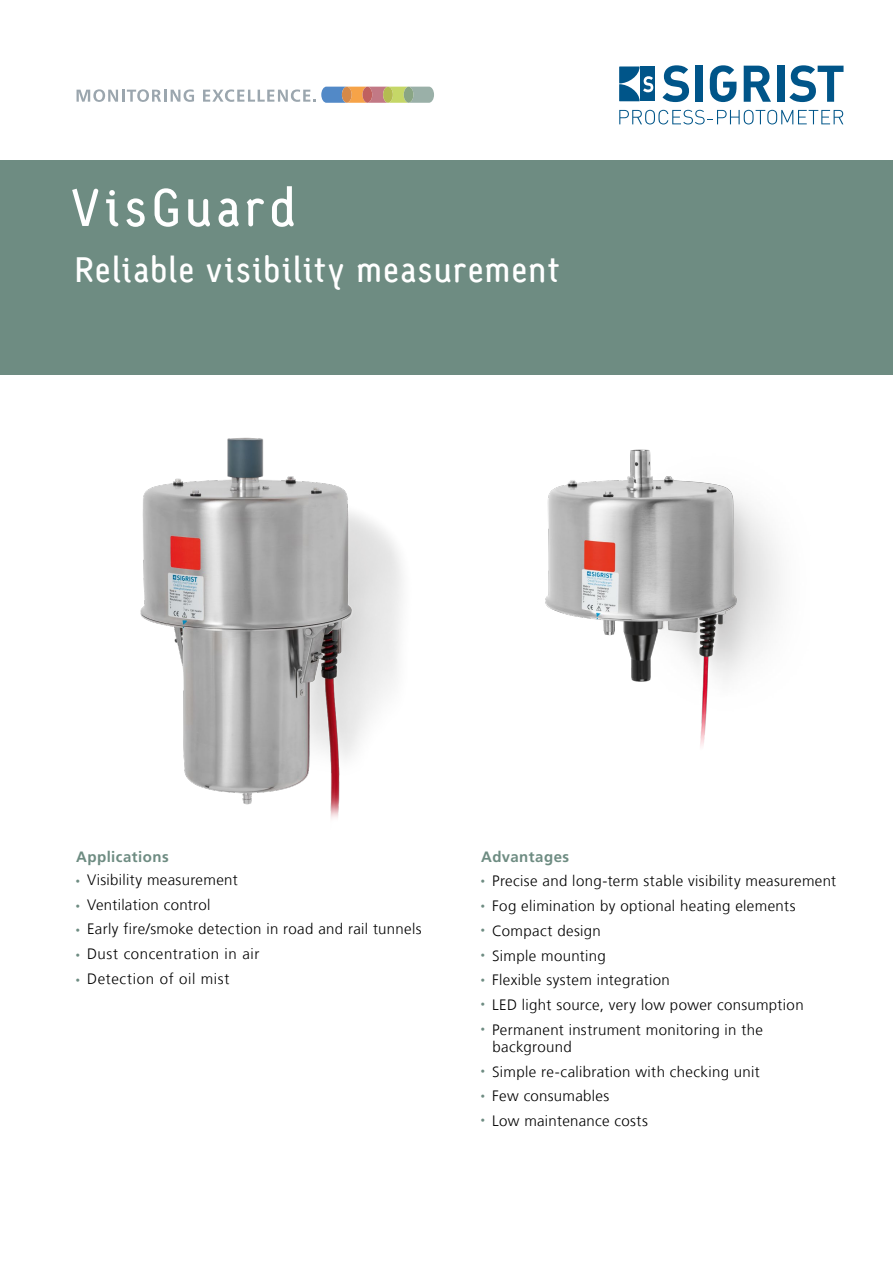
<style>
.page{position:relative;width:893px;height:1263px;background:#fff}
.page>*{position:absolute;margin:0;border:0;box-sizing:border-box;transform-origin:0 0}
.Titel{font:54px "Sgiv 1 Medium CAP Snum";letter-spacing:.1em;color:#fff}
.Untertitel{font:36px "Sgiv 1 Medium CAP Snum";letter-spacing:.04em;color:#fff}
.Grundtext{font:300 15px/17.2px "Frutiger LT Com";letter-spacing:.025em;color:#000}
.Untertitel-2{font:700 15px "Frutiger LT Com";letter-spacing:.03em;color:#6e8c82}
.Grundtext-2{font:300 15px "Frutiger LT Com";letter-spacing:.045em;color:#000}
.s1{color:#6e8c82}
</style>
<div class="page">
<div style="left:0;top:160px;width:893px;height:214px;background:#6e8c82"></div>
<img style="left:140px;top:437px;width:262px;height:382px">
<img style="left:545px;top:449px;width:235px;height:298px">
<svg style="left:662px;top:65px;width:27px;height:37px"></svg>
<div style="left:696px;top:66px;width:7px;height:36px;background:#005589"></div>
<svg style="left:710px;top:65px;width:26px;height:37px"></svg>
<svg style="left:744px;top:66px;width:27px;height:36px"></svg>
<div style="left:777px;top:66px;width:7px;height:36px;background:#005589"></div>
<svg style="left:789px;top:65px;width:54px;height:37px"></svg>
<svg style="left:619px;top:110px;width:224px;height:14px"></svg>
<div style="left:640px;top:67px;width:15px;height:34px;background:#005589"></div>
<svg style="left:619px;top:67px;width:34px;height:34px"></svg>
<svg style="left:77px;top:89px;width:117px;height:13px"></svg>
<svg style="left:203px;top:87px;width:231px;height:16px"></svg>
<p class="Titel" style="left:72px;top:179px;width:225px">VisGuard</p>
<p class="Untertitel" style="left:74px;top:251px;width:486px">Reliable visibility measurement</p>
<p class="Untertitel-2" style="left:76px;top:848px;width:94px">Applications</p>
<p class="Grundtext" style="left:75px;top:871px;width:164px"><span class="s1">•</span> Visibility measurement</p>
<p class="Grundtext" style="left:75px;top:896px;width:137px"><span class="s1">•</span> Ventilation control</p>
<p class="Grundtext" style="left:75px;top:921px;width:348px"><span class="s1">•</span> Early fire/smoke detection in road and rail tunnels</p>
<p class="Grundtext" style="left:75px;top:945px;width:185px"><span class="s1">•</span> Dust concentration in air</p>
<p class="Grundtext-2" style="left:75px;top:970px;width:156px"><span class="s1">•</span> Detection of oil mist</p>
<p class="Untertitel-2" style="left:481px;top:848px;width:90px">Advantages</p>
<p class="Grundtext" style="left:480px;top:873px;width:357px"><span class="s1">•</span> Precise and long-term stable visibility measurement</p>
<p class="Grundtext" style="left:480px;top:897px;width:317px"><span class="s1">•</span> Fog elimination by optional heating elements</p>
<p class="Grundtext" style="left:480px;top:922px;width:122px"><span class="s1">•</span> Compact design</p>
<p class="Grundtext" style="left:480px;top:947px;width:127px"><span class="s1">•</span> Simple mounting</p>
<p class="Grundtext" style="left:480px;top:971px;width:191px"><span class="s1">•</span> Flexible system integration</p>
<p class="Grundtext" style="left:480px;top:996px;width:325px"><span class="s1">•</span> LED light source, very low power consumption</p>
<p class="Grundtext" style="left:493px;top:1021px;width:272px;text-indent:-12px"><span class="s1">•</span> Permanent instrument monitoring in the background</p>
<p class="Grundtext" style="left:480px;top:1063px;width:281px"><span class="s1">•</span> Simple re-calibration with checking unit</p>
<p class="Grundtext" style="left:480px;top:1087px;width:130px"><span class="s1">•</span> Few consumables</p>
<p class="Grundtext" style="left:480px;top:1112px;width:169px"><span class="s1">•</span> Low maintenance costs</p>
</div>
